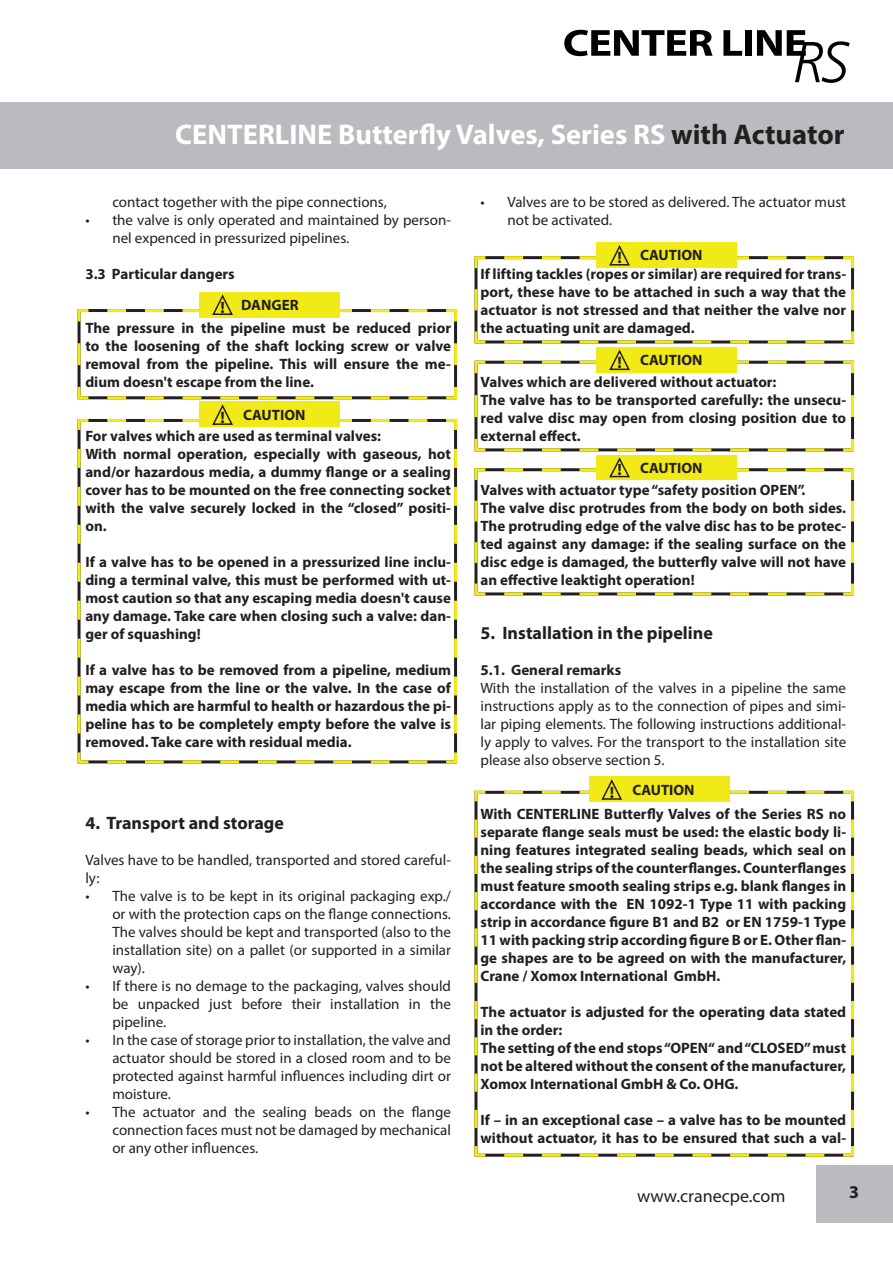
<style>
.page{position:relative;width:893px;height:1263px;background:#fff}
.page>*{position:absolute;margin:0;border:0;box-sizing:border-box;transform-origin:0 0}
.t1{font:700 28.5px "Myriad Pro";color:#fff}
.t2{font:700 18px "Myriad Pro";color:#231f20}
.t3{font:18px "Myriad Pro";color:#231f20}
.t4{font:700 15px/18px "Myriad Pro";color:#231f20;text-align:justify}
.t5{font:15px/18px "Myriad Pro";color:#231f20;text-align:justify}
.s1{color:#231f20}
.s2{font-size:16.5px}
</style>
<div class="page">
<div style="left:0;top:102px;width:893px;height:66px;background:#babbbe"></div>
<div style="left:816px;top:1165px;width:77px;height:57px;background:#babbbe"></div>
<svg style="left:564px;top:30px;width:149px;height:26px"></svg>
<svg style="left:723px;top:30px;width:19px;height:26px"></svg>
<div style="left:745px;top:30px;width:7px;height:26px;background:#000"></div>
<svg style="left:757px;top:30px;width:93px;height:53px"></svg>
<div style="left:200px;top:292px;width:140px;height:25px;background:#f1ea16"></div>
<svg style="left:77px;top:426px;width:381px;height:338px"></svg>
<div style="left:200px;top:402px;width:140px;height:25px;background:#f1ea16"></div>
<svg style="left:77px;top:294px;width:381px;height:132px"></svg>
<svg style="left:474px;top:790px;width:381px;height:367px"></svg>
<div style="left:589px;top:777px;width:140px;height:25px;background:#f1ea16"></div>
<svg style="left:495px;top:779px;width:329px;height:21px"></svg>
<div style="left:597px;top:242px;width:140px;height:26px;background:#f1ea16"></div>
<svg style="left:474px;top:478px;width:381px;height:118px"></svg>
<div style="left:597px;top:455px;width:140px;height:24px;background:#f1ea16"></div>
<svg style="left:474px;top:245px;width:381px;height:233px"></svg>
<h1 class="t1" style="left:175px;top:115px;width:671px">CENTERLINE Butterfly Valves, Series RS <span class="s1">with Actuator</span></h1>
<p class="t5" style="left:112px;top:193px;width:276px">contact together with the pipe connections,</p>
<p class="t5" style="left:112px;top:211px;width:340px;text-indent:-27px">• the valve is only operated and maintained by person&shy;nel expenced in pressurized pipelines.</p>
<p class="t4" style="left:85px;top:264px;width:151px">3.3 Particular dangers</p>
<p class="t4" style="left:221px;top:295px;width:80px"><span class="s2">!</span> DANGER</p>
<p class="t4" style="left:85px;top:318px;width:367px">The pressure in the pipeline must be reduced prior to the loosening of the shaft locking screw or valve removal from the pipeline. This will ensure the me&shy;dium doesn't escape from the line.</p>
<p class="t4" style="left:221px;top:405px;width:86px"><span class="s2">!</span> CAUTION</p>
<p class="t4" style="left:85px;top:426px;width:367px;text-align:left">For valves which are used as terminal valves:<br>With normal operation, especially with gaseous, hot and/or hazardous media, a dummy flange or a sealing cover has to be mounted on the free connecting socket with the valve securely locked in the “closed” positi&shy;on.</p>
<p class="t4" style="left:85px;top:552px;width:367px">If a valve has to be opened in a pressurized line inclu&shy;ding a terminal valve, this must be performed with ut&shy;most caution so that any escaping media doesn't cause any damage. Take care when closing such a valve: dan&shy;ger of squashing!</p>
<p class="t4" style="left:85px;top:660px;width:367px">If a valve has to be removed from a pipeline, medium may escape from the line or the valve. In the case of media which are harmful to health or hazardous the pi&shy;peline has to be completely empty before the valve is removed. Take care with residual media.</p>
<p class="t2" style="left:85px;top:812px;width:200px">4. Transport and storage</p>
<p class="t5" style="left:85px;top:851px;width:367px">Valves have to be handled, transported and stored careful&shy;ly:</p>
<p class="t5" style="left:112px;top:887px;width:340px;text-indent:-27px">• The valve is to be kept in its original packaging exp./ or with the protection caps on the flange connections.<br>The valves should be kept and transported (also to the installation site) on a pallet (or supported in a similar way).</p>
<p class="t5" style="left:112px;top:977px;width:340px;text-indent:-27px">• If there is no demage to the packaging, valves should be unpacked just before their installation in the pipeline.</p>
<p class="t5" style="left:112px;top:1031px;width:340px;text-indent:-27px">• In the case of storage prior to installation, the valve and actuator should be stored in a closed room and to be protected against harmful influences including dirt or moisture.</p>
<p class="t5" style="left:112px;top:1103px;width:340px;text-indent:-27px">• The actuator and the sealing beads on the flange connection faces must not be damaged by mechanical or any other influences.</p>
<p class="t5" style="left:507px;top:193px;width:340px;text-indent:-27px">• Valves are to be stored as delivered. The actuator must not be activated.</p>
<p class="t4" style="left:617px;top:246px;width:86px"><span class="s2">!</span> CAUTION</p>
<p class="t4" style="left:480px;top:264px;width:367px">If lifting tackles (ropes or similar) are required for trans&shy;port, these have to be attached in such a way that the actuator is not stressed and that neither the valve nor the actuating unit are damaged.</p>
<p class="t4" style="left:617px;top:350px;width:86px"><span class="s2">!</span> CAUTION</p>
<p class="t4" style="left:480px;top:372px;width:367px;text-align:left">Valves which are delivered without actuator:<br>The valve has to be transported carefully: the unsecu&shy;red valve disc may open from closing position due to external effect.</p>
<p class="t4" style="left:617px;top:458px;width:86px"><span class="s2">!</span> CAUTION</p>
<p class="t4" style="left:480px;top:480px;width:367px;text-align:left">Valves with actuator type “safety position OPEN”.<br>The valve disc protrudes from the body on both sides.<br>The protruding edge of the valve disc has to be protec&shy;ted against any damage: if the sealing surface on the disc edge is damaged, the butterfly valve will not have an effective leaktight operation!</p>
<p class="t2" style="left:480px;top:621px;width:234px">5. Installation in the pipeline</p>
<p class="t4" style="left:480px;top:660px;width:142px">5.1. General remarks</p>
<p class="t5" style="left:480px;top:679px;width:367px">With the installation of the valves in a pipeline the same instructions apply as to the connection of pipes and simi&shy;lar piping elements. The following instructions additional&shy;ly apply to valves. For the transport to the installation site please also observe section 5.</p>
<p class="t4" style="left:610px;top:780px;width:86px"><span class="s2">!</span> CAUTION</p>
<p class="t4" style="left:480px;top:804px;width:367px">With CENTERLINE Butterfly Valves of the Series RS no separate flange seals must be used: the elastic body li&shy;ning features integrated sealing beads, which seal on the sealing strips of the counterflanges. Counterflanges must feature smooth sealing strips e.g. blank flanges in accordance with the EN 1092-1 Type 11 with packing strip in accordance figure B1 and B2 or EN 1759-1 Type 11 with packing strip according figure B or E. Other flan&shy;ge shapes are to be agreed on with the manufacturer, Crane / Xomox International GmbH.</p>
<p class="t4" style="left:480px;top:1002px;width:367px;text-align:left">The actuator is adjusted for the operating data stated in the order:<br>The setting of the end stops “OPEN“ and “CLOSED” must not be altered without the consent of the manufacturer, Xomox International GmbH &amp; Co. OHG.</p>
<p class="t4" style="left:480px;top:1110px;width:367px">If – in an exceptional case – a valve has to be mounted without actuator, it has to be ensured that such a val-</p>
<p class="t3" style="left:637px;top:1184px;width:150px">www.cranecpe.com</p>
<p class="t2" style="left:849px;top:1180px;width:11px">3</p>
</div>
